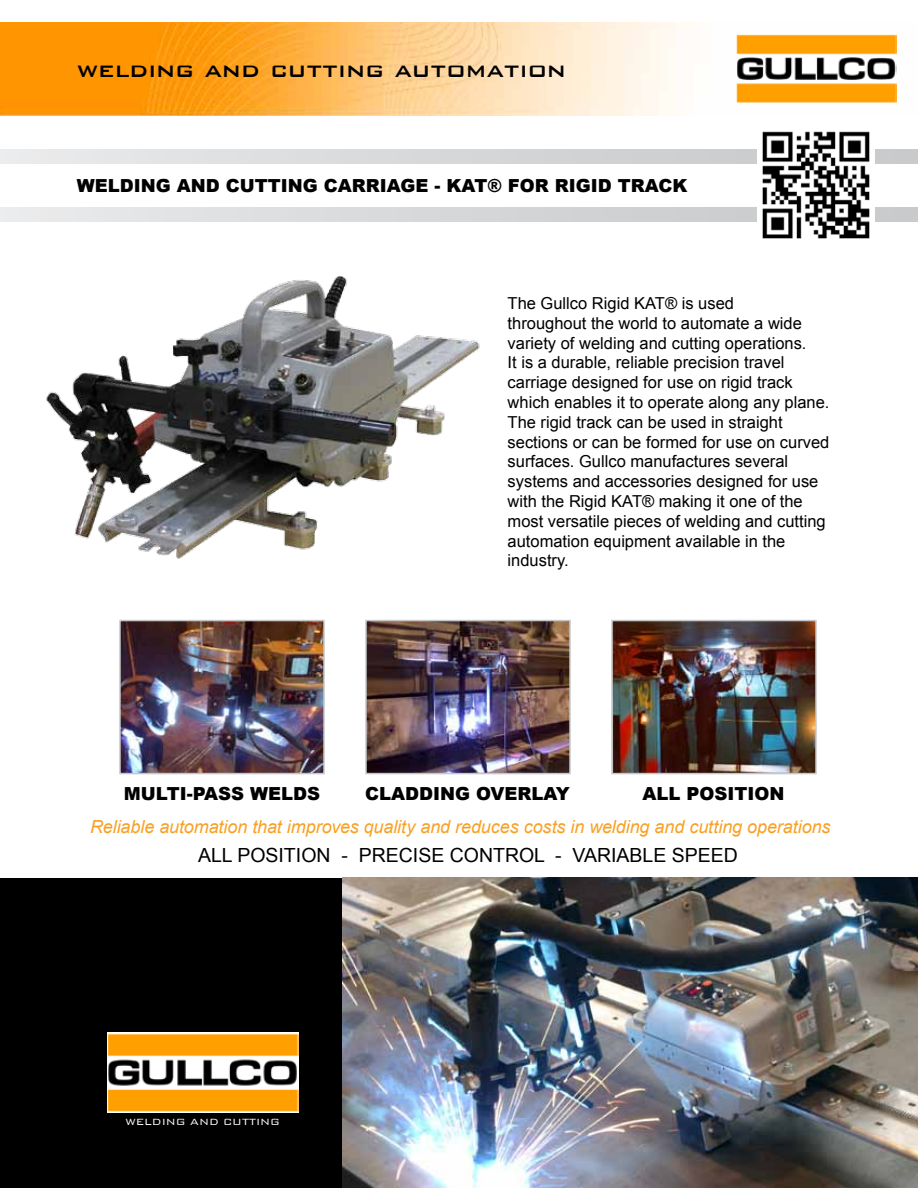
<style>
.page{position:relative;width:918px;height:1188px;background:#fff}
.page>*{position:absolute;margin:0;border:0;box-sizing:border-box;transform-origin:0 0}
.t1{font:500 27px "Bank Gothic";color:#000}
.t2{font:19.5px "Arial";color:#000}
.t3{font:900 18px "Arial";color:#000}
.t4{font:italic 18px "Arial";letter-spacing:-.005em;color:#f9a024}
.t5{font:16.5px/19.8px "Arial";color:#000}
.t6{font:300 12px "Bank Gothic";color:#fff}
</style>
<div class="page">
<div style="left:0;top:878px;width:343px;height:310px;background:#000"></div>
<img style="left:107px;top:1033px;width:191px;height:80px">
<img style="left:368px;top:623px;width:200px;height:148px">
<div style="left:365px;top:620px;width:206px;height:154px;border:2px solid #c4c6c8"></div>
<img style="left:343px;top:878px;width:575px;height:310px">
<img style="left:122px;top:623px;width:200px;height:148px">
<div style="left:119px;top:620px;width:206px;height:154px;border:2px solid #c4c6c8"></div>
<img style="left:614px;top:623px;width:200px;height:148px">
<div style="left:611px;top:620px;width:206px;height:154px;border:2px solid #c4c6c8"></div>
<img style="left:46px;top:276px;width:434px;height:283px">
<img style="left:0;top:22px;width:897px;height:94px">
<img style="left:736px;top:34px;width:160px;height:70px">
<svg style="left:1px;top:149px;width:917px;height:14px;background:#d8dadb"></svg>
<svg style="left:1px;top:207px;width:917px;height:14px;background:#d8dadb"></svg>
<img style="left:758px;top:131px;width:117px;height:108px">
<h1 class="t1" style="left:77px;top:49px;width:491px">welding and cutting automation</h1>
<p class="t3" style="left:77px;top:172px;width:612px">WELDING AND CUTTING CARRIAGE - KAT® FOR RIGID TRACK</p>
<p class="t5" style="left:508px;top:294px;width:323px">The Gullco Rigid KAT® is used<br>throughout the world to automate a wide variety of welding and cutting operations.<br>It is a durable, reliable precision travel carriage designed for use on rigid track which enables it to operate along any plane.<br>The rigid track can be used in straight sections or can be formed for use on curved surfaces. Gullco manufactures several systems and accessories designed for use with the Rigid KAT® making it one of the most versatile pieces of welding and cutting automation equipment available in the industry.</p>
<p class="t3" style="left:124px;top:780px;width:198px">MULTI-PASS WELDS</p>
<p class="t3" style="left:365px;top:780px;width:14px">CLADDING</p>
<p class="t3" style="left:476px;top:780px;width:43px">OVERLA</p>
<p class="t3" style="left:556px;top:780px;width:16px">Y</p>
<p class="t3" style="left:643px;top:780px;width:14px">ALL</p>
<p class="t3" style="left:687px;top:780px;width:13px">POSITION</p>
<p class="t4" style="left:90px;top:815px;width:742px">Reliable automation that improves quality and reduces costs in welding and cutting operations</p>
<p class="t2" style="left:198px;top:842px;width:267px">ALL POSITION - PRECISe control</p>
<p class="t2" style="left:555px;top:842px;width:42px">- varia</p>
<p class="t2" style="left:630px;top:842px;width:56px">ble spee</p>
<p class="t2" style="left:724px;top:842px;width:16px">d</p>
<p class="t6" style="left:125px;top:1113px;width:156px">WELDING AND CUTTING</p>
</div>
